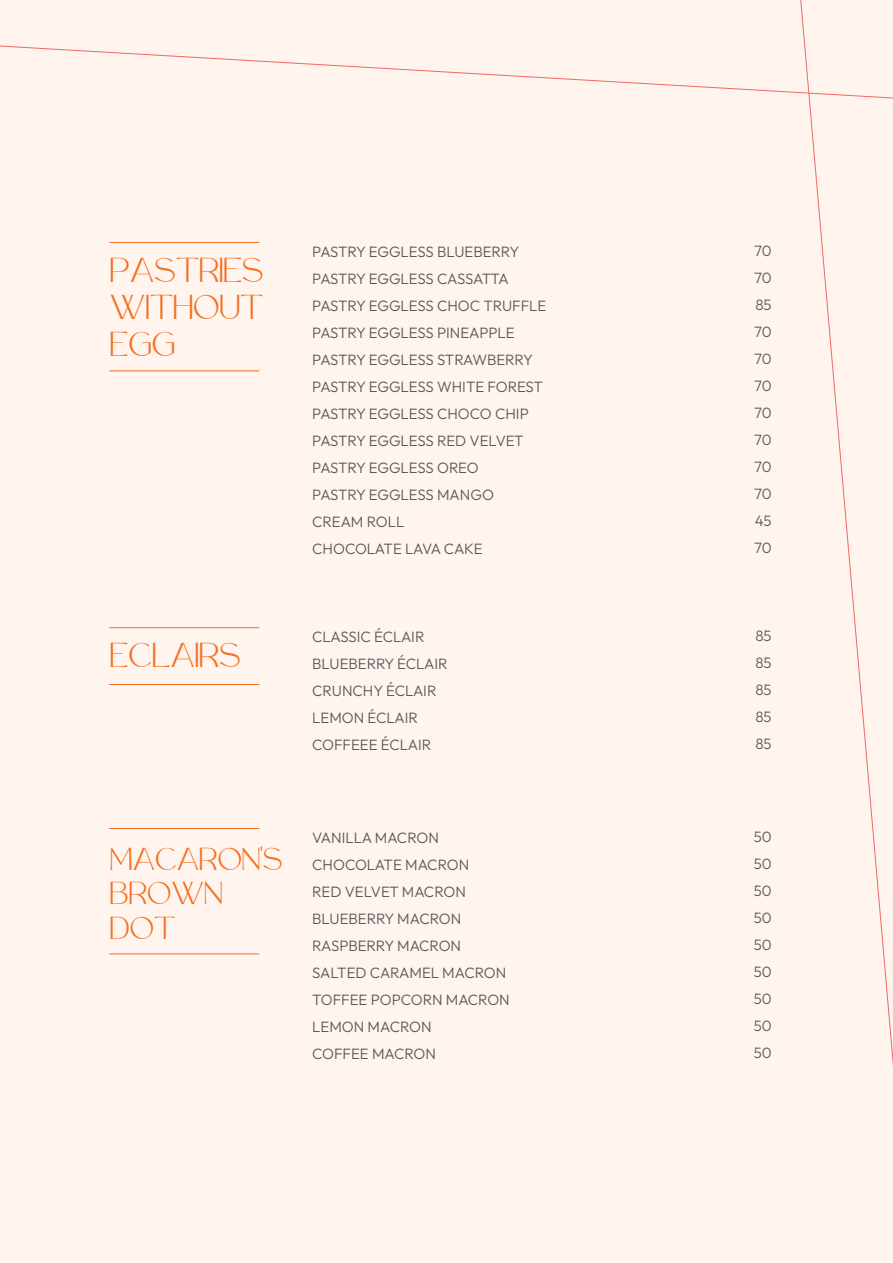
<style>
.page{position:relative;width:893px;height:1263px;background:#fff3eb}
.page>*{position:absolute;margin:0;border:0;box-sizing:border-box;transform-origin:0 0}
.t1{font:36px/37.2px "Rollgates Luxury";letter-spacing:-.04em;color:#f37021;text-align:justify}
.t2{font:33.15px/34.5px "Rollgates Luxury";letter-spacing:-.04em;color:#f37021}
.t3{font:300 15px/27px "Outfit";color:#58595b}
</style>
<div class="page">
<svg style="left:0;top:45px;width:799px;height:48px"></svg>
<svg style="left:799px;top:0;width:94px;height:1066px"></svg>
<hr style="left:109px;top:370px;width:150px;height:1px;background:#f37021">
<hr style="left:109px;top:242px;width:150px;height:1px;background:#f37021">
<hr style="left:109px;top:953px;width:150px;height:1px;background:#f37021">
<hr style="left:109px;top:828px;width:150px;height:1px;background:#f37021">
<hr style="left:109px;top:684px;width:150px;height:1px;background:#f37021">
<hr style="left:109px;top:627px;width:150px;height:1px;background:#f37021">
<h1 class="t1" style="left:109px;top:254px;width:157px">PASTRIES WITHOUT EGG</h1>
<h1 class="t1" style="left:109px;top:639px;width:134px">ECLAIRS</h1>
<p class="t3" style="left:312px;top:238px;width:236px">PASTRY EGGLESS BLUEBERRY<br>PASTRY EGGLESS CASSATTA<br>PASTRY EGGLESS CHOC TRUFFLE<br>PASTRY EGGLESS PINEAPPLE<br>PASTRY EGGLESS STRAWBERRY<br>PASTRY EGGLESS WHITE FOREST<br>PASTRY EGGLESS CHOCO CHIP<br>PASTRY EGGLESS RED VELVET<br>PASTRY EGGLESS OREO<br>PASTRY EGGLESS MANGO<br>CREAM ROLL<br>CHOCOLATE LAVA CAKE</p>
<p class="t3" style="left:754px;top:237px;width:19px;text-align:justify">70<br>70<br>85<br>70<br>70<br>70<br>70<br>70<br>70<br>70<br>45<br>70</p>
<p class="t3" style="left:312px;top:623px;width:137px">CLASSIC ÉCLAIR<br>BLUEBERRY ÉCLAIR<br>CRUNCHY ÉCLAIR<br>LEMON ÉCLAIR<br>COFFEEE ÉCLAIR</p>
<p class="t3" style="left:755px;top:622px;width:18px;text-align:justify">85<br>85<br>85<br>85<br>85</p>
<h2 class="t2" style="left:109px;top:844px;width:175px">MACARON’S<br>BROWN<br>DOT</h2>
<p class="t3" style="left:312px;top:824px;width:199px">VANILLA MACRON<br>CHOCOLATE MACRON<br>RED VELVET MACRON<br>BLUEBERRY MACRON<br>RASPBERRY MACRON<br>SALTED CARAMEL MACRON<br>TOFFEE POPCORN MACRON<br>LEMON MACRON<br>COFFEE MACRON</p>
<p class="t3" style="left:754px;top:823px;width:19px;text-align:justify">50<br>50<br>50<br>50<br>50<br>50<br>50<br>50<br>50</p>
</div>
